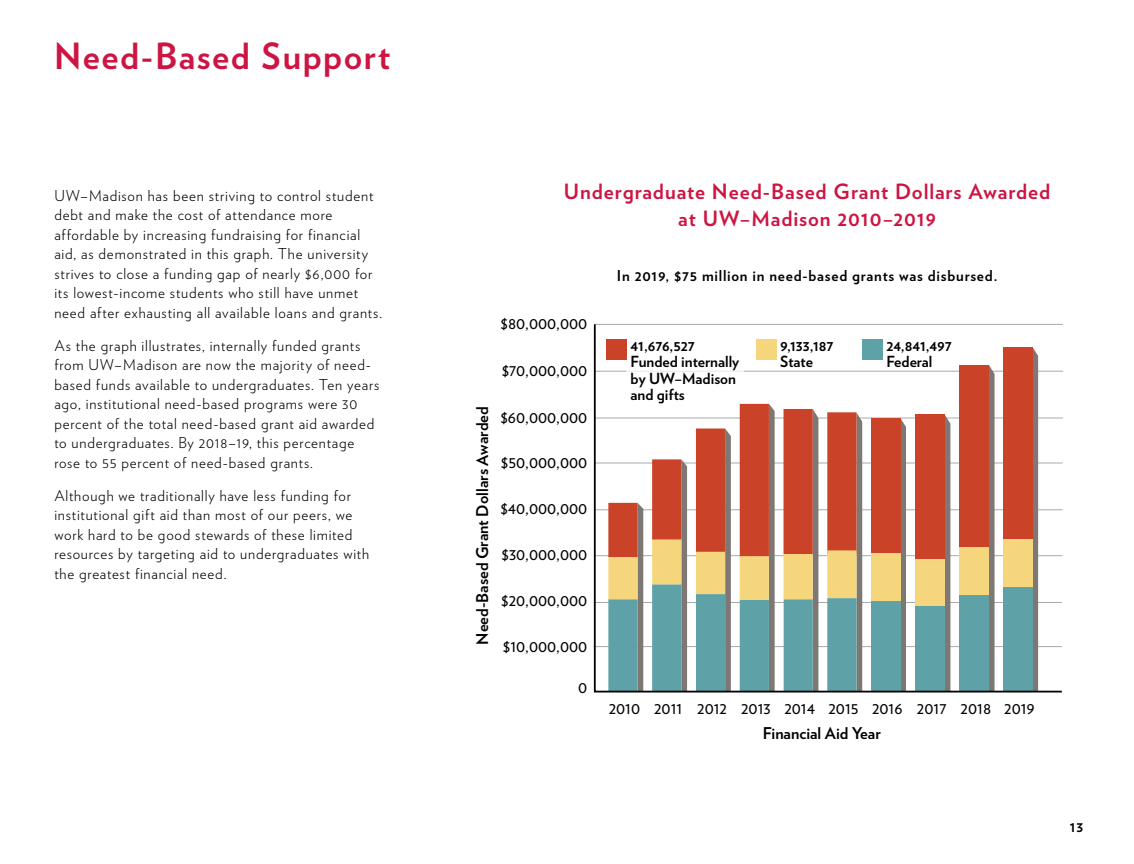
<style>
.page{position:relative;width:1134px;height:864px;background:#fff}
.page>*{position:absolute;margin:0;border:0;box-sizing:border-box;transform-origin:0 0}
.t1{font:700 36px "Verlag";letter-spacing:.04em;color:#cd1543}
.t2{font:700 21px/27px "Verlag";letter-spacing:.045em;color:#cd1543;text-align:center}
.t3{font:17.1px "Verlag";color:#000}
.t4{font:700 16.2px "Verlag";color:#000}
.t5{font:700 15.3px/16.6px "Verlag";color:#000}
.t6{font:300 15px/19.5px "Verlag";letter-spacing:.05em;color:#000}
.t7{font:700 15px "Verlag";letter-spacing:.05em;color:#000}
</style>
<div class="page">
<svg style="left:593px;top:324px;width:470px;height:369px"></svg>
<svg style="left:608px;top:404px;width:298px;height:288px"></svg>
<div style="left:626px;top:337px;width:118px;height:50px;background:#fff"></div>
<div style="left:606px;top:339px;width:21px;height:21px;background:#ca4329"></div>
<div style="left:756px;top:339px;width:21px;height:21px;background:#f5d67d"></div>
<div style="left:862px;top:339px;width:21px;height:21px;background:#5ea2a8"></div>
<h1 class="t1" style="left:54px;top:28px;width:338px">Need-Based Support</h1>
<p class="t6" style="left:54px;top:185px;width:329px">UW–Madison has been striving to control student debt and make the cost of attendance more affordable by increasing fundraising for financial aid, as demonstrated in this graph. The university strives to close a funding gap of nearly $6,000 for its lowest-income students who still have unmet need after exhausting all available loans and grants.</p>
<p class="t6" style="left:54px;top:335px;width:327px">As the graph illustrates, internally funded grants from UW–Madison are now the majority of need&shy;based funds available to undergraduates. Ten years ago, institutional need-based programs were 30 percent of the total need-based grant aid awarded to undergraduates. By 2018–19, this percentage rose to 55 percent of need-based grants.</p>
<p class="t6" style="left:54px;top:485px;width:316px">Although we traditionally have less funding for institutional gift aid than most of our peers, we work hard to be good stewards of these limited resources by targeting aid to undergraduates with the greatest financial need.</p>
<h2 class="t2" style="left:564px;top:176px;width:488px">Undergraduate Need-Based Grant Dollars Awarded at UW–Madison 2010–2019</h2>
<p class="t3" style="left:500px;top:310px;width:88px">$80,000,000</p>
<p class="t4" style="left:470px;top:645px;width:240px;rotate:-90deg">Need-Based Grant Dollars Awarded</p>
<p class="t3" style="left:502px;top:357px;width:87px">$70,000,000</p>
<p class="t3" style="left:500px;top:404px;width:88px">$60,000,000</p>
<p class="t3" style="left:501px;top:449px;width:88px">$50,000,000</p>
<p class="t3" style="left:500px;top:496px;width:88px">$40,000,000</p>
<p class="t3" style="left:502px;top:541px;width:87px">$30,000,000</p>
<p class="t3" style="left:501px;top:587px;width:88px">$20,000,000</p>
<p class="t3" style="left:503px;top:633px;width:86px">$10,000,000</p>
<p class="t3" style="left:578px;top:674px;width:11px">0</p>
<p class="t7" style="left:617px;top:264px;width:382px">In 2019, $75 million in need-based grants was disbursed.</p>
<p class="t5" style="left:631px;top:336px;width:110px">41,676,527<br>Funded internally by UW–Madison and gifts</p>
<p class="t5" style="left:780px;top:336px;width:55px">9,133,187<br>State</p>
<p class="t5" style="left:886px;top:336px;width:67px">24,841,497<br>Federal</p>
<p class="t3" style="left:609px;top:695px;width:427px">2010 2011 2012 2013 2014 2015 2016 2017 2018 2019</p>
<p class="t4" style="left:763px;top:720px;width:119px">Financial Aid Year</p>
<p class="t7" style="left:1070px;top:815px;width:15px">13</p>
</div>
